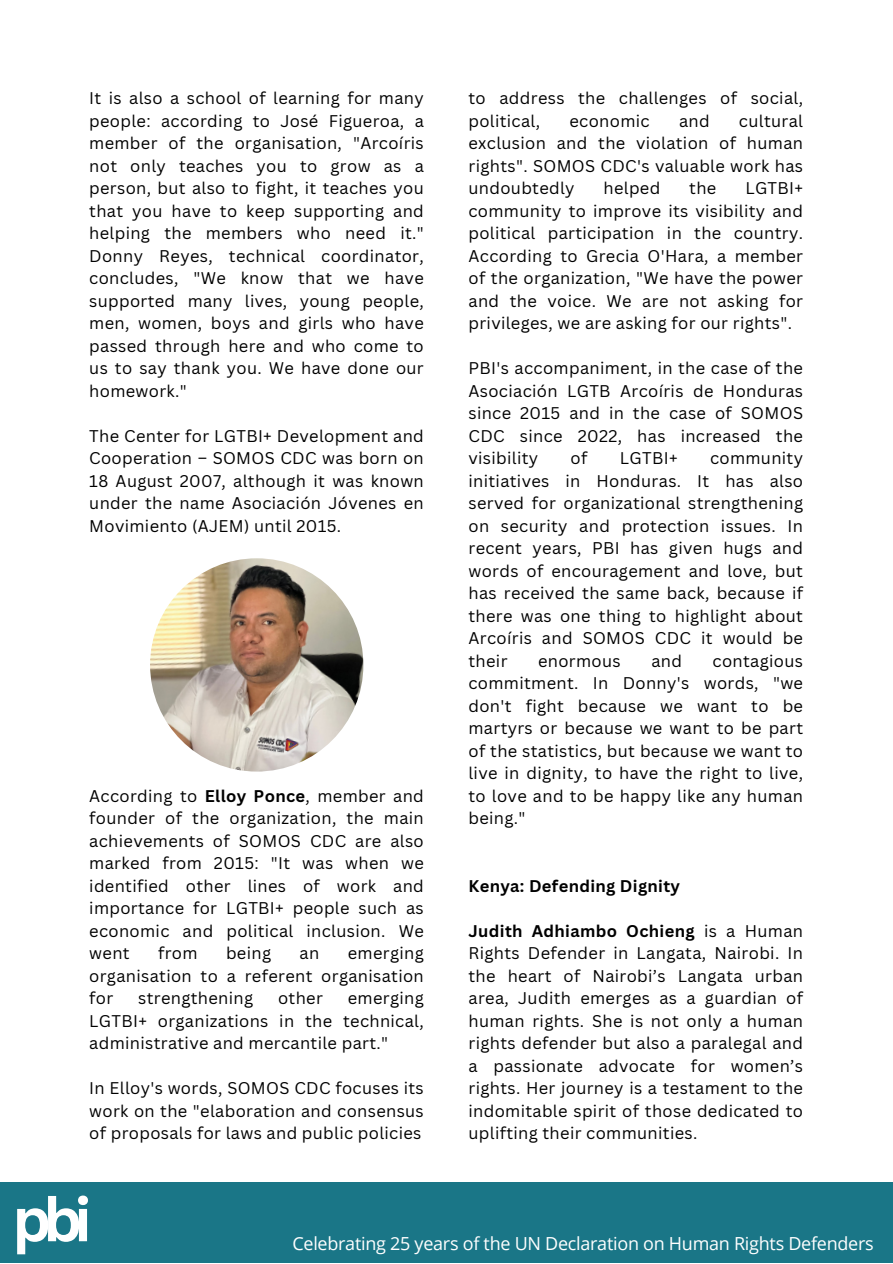
<style>
.page{position:relative;width:893px;height:1264px;background:#fff}
.page>*{position:absolute;margin:0;border:0;box-sizing:border-box;transform-origin:0 0}
.t1{font:700 60px "Canva Sans";color:#fff}
.t2{font:18px "Open Sans";letter-spacing:-.015em;color:#fff}
.t3{font:16.5px/22.5px "Canva Sans";letter-spacing:.02em;color:#000;text-align:justify}
.t4{font:700 16.5px "Canva Sans";letter-spacing:.02em;color:#000}
.s1{font-weight:700}
</style>
<div class="page">
<div style="left:0;top:1182px;width:892px;height:80px;background:#1a7687"></div>
<img style="left:150px;top:558px;width:213px;height:213px;border-radius:50%">
<p class="t3" style="left:89px;top:87px;width:336px">It is also a school of learning for many people: according to José Figueroa, a member of the organisation, "Arcoíris not only teaches you to grow as a person, but also to fight, it teaches you that you have to keep supporting and helping the members who need it." Donny Reyes, technical coordinator, concludes, "We know that we have supported many lives, young people, men, women, boys and girls who have passed through here and who come to us to say thank you. We have done our homework."</p>
<p class="t3" style="left:89px;top:424px;width:336px">The Center for LGTBI+ Development and Cooperation – SOMOS CDC was born on 18 August 2007, although it was known under the name Asociación Jóvenes en Movimiento (AJEM) until 2015.</p>
<p class="t3" style="left:89px;top:784px;width:336px">According to <span class="s1">Elloy Ponce</span>, member and founder of the organization, the main achievements of SOMOS CDC are also marked from 2015: "It was when we identified other lines of work and importance for LGTBI+ people such as economic and political inclusion. We went</p>
<p class="t3" style="left:158px;top:941px;width:41px">from</p>
<p class="t3" style="left:226px;top:941px;width:47px">being</p>
<p class="t3" style="left:299px;top:941px;width:21px">an</p>
<p class="t3" style="left:89px;top:941px;width:336px;text-indent:258px">emerging organisation to a referent organisation for</p>
<p class="t3" style="left:89px;top:986px;width:336px;text-indent:258px">emerging LGTBI+ organizations in the technical, administrative and mercantile part."</p>
<p class="t3" style="left:89px;top:1076px;width:336px">In Elloy's words, SOMOS CDC focuses its work on the "elaboration and consensus of proposals for laws and public policies</p>
<p class="t3" style="left:138px;top:986px;width:116px">strengthening</p>
<p class="t3" style="left:278px;top:986px;width:46px">other</p>
<p class="t3" style="left:468px;top:87px;width:336px">to address the challenges of social, political,</p>
<p class="t3" style="left:468px;top:109px;width:336px;text-indent:270px">cultural exclusion and the violation of human rights". SOMOS CDC's valuable work has undoubtedly</p>
<p class="t3" style="left:569px;top:109px;width:82px">economic</p>
<p class="t3" style="left:679px;top:109px;width:32px">and</p>
<p class="t3" style="left:603px;top:177px;width:58px">helped</p>
<p class="t3" style="left:689px;top:177px;width:29px">the</p>
<p class="t3" style="left:468px;top:177px;width:336px;text-indent:277px">LGTBI+ community to improve its visibility and political participation in the country.<br>According to Grecia O'Hara, a member of the organization, "We have the power and the voice. We are not asking for privileges, we are asking for our rights".</p>
<p class="t3" style="left:468px;top:357px;width:336px">PBI's accompaniment, in the case of the Asociación LGTB Arcoíris de Honduras since 2015 and in the case of SOMOS CDC since 2022, has increased the visibility</p>
<p class="t3" style="left:570px;top:446px;width:18px">of</p>
<p class="t3" style="left:620px;top:446px;width:59px">LGTBI+</p>
<p class="t3" style="left:468px;top:446px;width:336px;text-indent:241px">community initiatives in Honduras. It has also served for organizational strengthening on security and protection issues. In recent years, PBI has given hugs and words of encouragement and love, but has received the same back, because if there was one thing to highlight about Arcoíris and SOMOS CDC it would be their</p>
<p class="t3" style="left:468px;top:649px;width:336px;text-indent:244px">contagious commitment. In Donny's words, "we don't fight because we want to be martyrs or because we want to be part of the statistics, but because we want to live in dignity, to have the right to live, to love and to be happy like any human being."</p>
<p class="t3" style="left:538px;top:649px;width:84px">enormous</p>
<p class="t3" style="left:651px;top:649px;width:32px">and</p>
<p class="t4" style="left:468px;top:874px;width:213px">Kenya: Defending Dignity</p>
<p class="t3" style="left:468px;top:919px;width:336px"><span class="s1">Judith Adhiambo Ochieng</span> is a Human Rights Defender in Langata, Nairobi. In the heart of Nairobi’s Langata urban area, Judith emerges as a guardian of human rights. She is not only a human rights defender but also a paralegal and a passionate advocate for women’s rights. Her journey is a testament to the indomitable spirit of those dedicated to uplifting their communities.</p>
<p class="t1" style="left:12px;top:1177px;width:81px">pbi</p>
<p class="t2" style="left:292px;top:1230px;width:582px">Celebrating 25 years of the UN Declaration on Human Rights Defenders</p>
</div>
